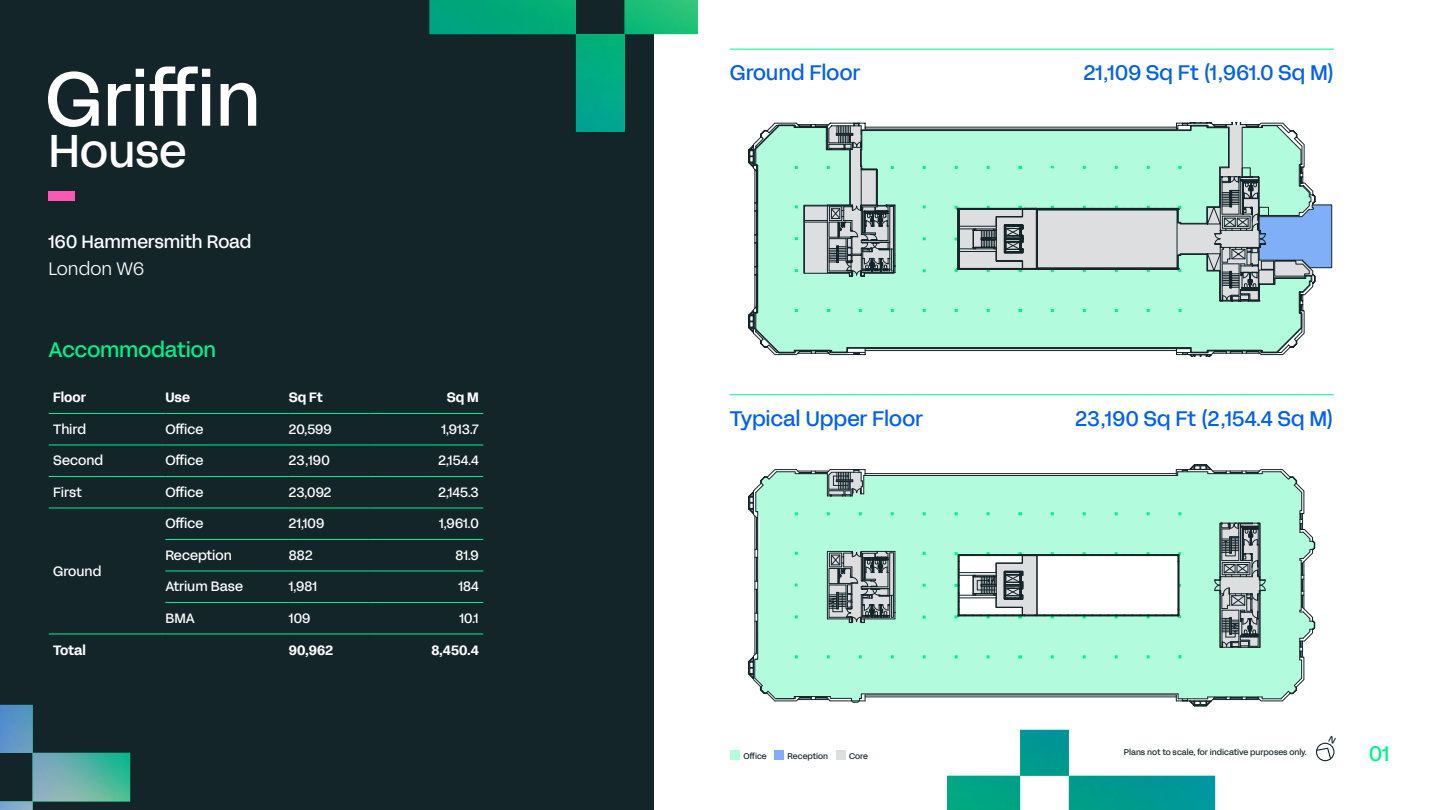
<style>
.page{position:relative;width:1440px;height:810px;background:#fff}
.page>*{position:absolute;margin:0;border:0;box-sizing:border-box;transform-origin:0 0}
.t1{font:75.82px "FFF Acid Grotesk Regular TRIAL";color:#fff}
.t2{font:45.83px "FFF Acid Grotesk Regular TRIAL";color:#fff}
.t3{font:21px "FFF Acid Grotesk Regular TRIAL";color:#005ff1}
.t4{font:21px "FFF Acid Grotesk Regular TRIAL";color:#00f38c}
.t5{font:18px "FFF Acid Grotesk Regular TRIAL";letter-spacing:-.005em;color:#fff}
.t6{font:18px "FFF Acid Grotesk Light TRIAL";color:#fff}
.t7{font:13.5px "FFF Acid Grotesk Regular TRIAL";color:#fff}
.t8{font:13.5px "FFF Acid Grotesk Bold TRIAL";color:#fff}
.t9{font:8.25px "FFF Acid Grotesk Regular TRIAL";color:#142529}
</style>
<div class="page">
<div style="left:0;top:0;width:653px;height:810px;background:#142529"></div>
<hr style="left:49px;top:413px;width:116px;height:1px;background:#00f38c">
<hr style="left:165px;top:413px;width:124px;height:1px;background:#00f38c">
<hr style="left:289px;top:413px;width:81px;height:1px;background:#00f38c">
<hr style="left:370px;top:413px;width:113px;height:1px;background:#00f38c">
<hr style="left:49px;top:445px;width:116px;height:1px;background:#00f38c">
<hr style="left:165px;top:445px;width:124px;height:1px;background:#00f38c">
<hr style="left:289px;top:445px;width:81px;height:1px;background:#00f38c">
<hr style="left:370px;top:445px;width:113px;height:1px;background:#00f38c">
<hr style="left:49px;top:476px;width:116px;height:1px;background:#00f38c">
<hr style="left:165px;top:476px;width:124px;height:1px;background:#00f38c">
<hr style="left:289px;top:476px;width:81px;height:1px;background:#00f38c">
<hr style="left:370px;top:476px;width:113px;height:1px;background:#00f38c">
<hr style="left:49px;top:508px;width:116px;height:1px;background:#00f38c">
<hr style="left:165px;top:508px;width:124px;height:1px;background:#00f38c">
<hr style="left:289px;top:508px;width:81px;height:1px;background:#00f38c">
<hr style="left:370px;top:508px;width:113px;height:1px;background:#00f38c">
<hr style="left:165px;top:539px;width:124px;height:1px;background:#00f38c">
<hr style="left:289px;top:539px;width:81px;height:1px;background:#00f38c">
<hr style="left:370px;top:539px;width:113px;height:1px;background:#00f38c">
<hr style="left:165px;top:571px;width:124px;height:1px;background:#00f38c">
<hr style="left:289px;top:571px;width:81px;height:1px;background:#00f38c">
<hr style="left:370px;top:571px;width:113px;height:1px;background:#00f38c">
<hr style="left:165px;top:602px;width:124px;height:1px;background:#00f38c">
<hr style="left:289px;top:602px;width:81px;height:1px;background:#00f38c">
<hr style="left:370px;top:602px;width:113px;height:1px;background:#00f38c">
<hr style="left:49px;top:634px;width:116px;height:1px;background:#00f38c">
<hr style="left:165px;top:634px;width:124px;height:1px;background:#00f38c">
<hr style="left:289px;top:634px;width:81px;height:1px;background:#00f38c">
<hr style="left:370px;top:634px;width:113px;height:1px;background:#00f38c">
<div style="left:1316px;top:743px;width:18px;height:18px;border:1px solid #142529;border-radius:50%"></div>
<div style="left:730px;top:750px;width:10px;height:10px;background:#b3fbdd"></div>
<div style="left:774px;top:750px;width:10px;height:10px;background:#80aff8"></div>
<div style="left:836px;top:750px;width:9px;height:10px;background:#dcdedf"></div>
<svg style="left:748px;top:464px;width:567px;height:243px"></svg>
<img style="left:0;top:705px;width:130px;height:105px">
<svg style="left:754px;top:125px;width:50px;height:228px;background:#a9e9cf"></svg>
<svg style="left:804px;top:125px;width:528px;height:230px;background:#acddcd"></svg>
<img style="left:947px;top:730px;width:268px;height:80px">
<img style="left:430px;top:0;width:268px;height:132px">
<hr style="left:730px;top:49px;width:604px;height:1px;background:#00f38c">
<hr style="left:730px;top:394px;width:604px;height:1px;background:#00f38c">
<div style="left:49px;top:191px;width:26px;height:10px;background:#fb58b3"></div>
<svg style="left:1316px;top:742px;width:19px;height:18px"></svg>
<h1 class="t1" style="left:45px;top:38px;width:217px">Griffin</h1>
<h2 class="t2" style="left:48px;top:114px;width:139px">House</h2>
<h3 class="t5" style="left:48px;top:227px;width:205px">160 Hammersmith Road</h3>
<h3 class="t6" style="left:48px;top:254px;width:97px">London W6</h3>
<h3 class="t4" style="left:48px;top:333px;width:169px">Accommodation</h3>
<p class="t8" style="left:53px;top:386px;width:34px">Floor</p>
<p class="t8" style="left:165px;top:386px;width:26px">Use</p>
<p class="t8" style="left:289px;top:386px;width:35px">Sq Ft</p>
<p class="t8" style="left:447px;top:386px;width:33px">Sq M</p>
<p class="t7" style="left:53px;top:418px;width:34px">Third</p>
<p class="t7" style="left:165px;top:418px;width:40px">Office</p>
<p class="t7" style="left:289px;top:418px;width:44px">20,599</p>
<p class="t7" style="left:442px;top:418px;width:39px">1,913.7</p>
<p class="t7" style="left:53px;top:450px;width:52px">Second</p>
<p class="t7" style="left:165px;top:450px;width:40px">Office</p>
<p class="t7" style="left:289px;top:450px;width:42px">23,190</p>
<p class="t7" style="left:439px;top:450px;width:42px">2,154.4</p>
<p class="t7" style="left:53px;top:481px;width:30px">First</p>
<p class="t7" style="left:165px;top:481px;width:40px">Office</p>
<p class="t7" style="left:289px;top:481px;width:44px">23,092</p>
<p class="t7" style="left:438px;top:481px;width:42px">2,145.3</p>
<p class="t7" style="left:53px;top:560px;width:50px">Ground</p>
<p class="t7" style="left:165px;top:513px;width:40px">Office</p>
<p class="t7" style="left:289px;top:513px;width:37px">21,109</p>
<p class="t7" style="left:439px;top:513px;width:41px">1,961.0</p>
<p class="t7" style="left:165px;top:544px;width:68px">Reception</p>
<p class="t7" style="left:289px;top:544px;width:25px">882</p>
<p class="t7" style="left:455px;top:544px;width:25px">81.9</p>
<p class="t7" style="left:165px;top:576px;width:79px">Atrium Base</p>
<p class="t7" style="left:289px;top:576px;width:30px">1,981</p>
<p class="t7" style="left:458px;top:576px;width:22px">184</p>
<p class="t7" style="left:165px;top:607px;width:31px">BMA</p>
<p class="t7" style="left:289px;top:607px;width:23px">109</p>
<p class="t7" style="left:459px;top:607px;width:21px">10.1</p>
<p class="t8" style="left:53px;top:639px;width:34px">Total</p>
<p class="t8" style="left:289px;top:639px;width:46px">90,962</p>
<p class="t8" style="left:431px;top:639px;width:49px">8,450.4</p>
<h3 class="t3" style="left:730px;top:56px;width:132px">Ground Floor</h3>
<h3 class="t3" style="left:1084px;top:56px;width:252px">21,109 Sq Ft (1,961.0 Sq M)</h3>
<h3 class="t3" style="left:730px;top:402px;width:195px">Typical Upper Floor</h3>
<h3 class="t3" style="left:1075px;top:402px;width:260px">23,190 Sq Ft (2,154.4 Sq M)</h3>
<p class="t9" style="left:743px;top:749px;width:25px">Office</p>
<p class="t9" style="left:788px;top:749px;width:42px">Reception</p>
<p class="t9" style="left:849px;top:749px;width:20px">Core</p>
<p class="t9" style="left:1124px;top:746px;width:184px">Plans not to scale, for indicative purposes only.</p>
<h3 class="t4" style="left:1369px;top:737px;width:22px">01</h3>
</div>
